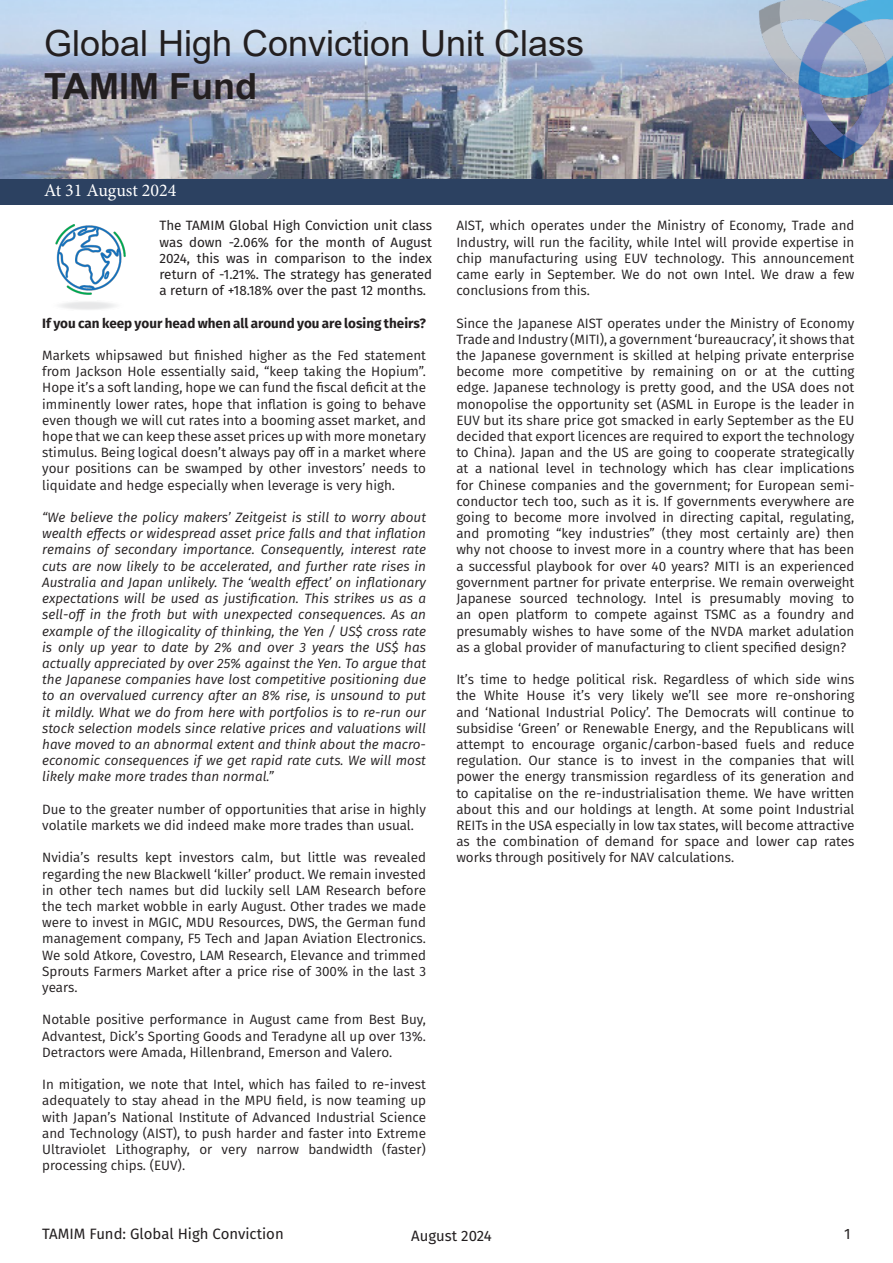
<style>
.page{position:relative;width:893px;height:1263px;background:#fff}
.page>*{position:absolute;margin:0;border:0;box-sizing:border-box;transform-origin:0 0}
.t1{font:36px "Arial";color:#231f20}
.t2{font:700 36px "Arial";color:#231f20}
.t3{font:18px "Minion Pro";color:#fff}
.t4{font:15px "Fira Sans";color:#231f20}
.t5{font:13.5px/16.2px "Fira Sans";color:#231f20;text-align:justify}
.t6{font:italic 13.5px/16.2px "Fira Sans";color:#231f20;text-align:justify}
.t7{font:13.5px/16.2px "Fira Sans";color:#231f20;text-align:justify}
.t8{font:700 13.5px "Fira Sans";color:#231f20}
</style>
<div class="page">
<img style="left:0;top:0;width:727px;height:179px">
<div style="left:0;top:179px;width:893px;height:26px;background:#2c4161"></div>
<img style="left:727px;top:0;width:166px;height:179px">
<img style="left:55px;top:225px;width:71px;height:85px">
<h1 class="t1" style="left:44px;top:19px;width:542px">Global High Conviction Unit Class</h1>
<h1 class="t2" style="left:44px;top:61px;width:215px">TAMIM Fund</h1>
<h2 class="t3" style="left:44px;top:178px;width:134px">At 31 August 2024</h2>
<p class="t7" style="left:159px;top:217px;width:274px">The TAMIM Global High Conviction unit class was down -2.06% for the month of August 2024, this was in comparison to the index return of -1.21%. The strategy has generated a return of +18.18% over the past 12 months.</p>
<p class="t8" style="left:42px;top:312px;width:385px">If you can keep your head when all around you are losing theirs?</p>
<p class="t5" style="left:42px;top:347px;width:385px">Markets whipsawed but finished higher as the Fed statement from Jackson Hole essentially said, “keep taking the Hopium”.<br>Hope it’s a soft landing, hope we can fund the fiscal deficit at the imminently lower rates, hope that inflation is going to behave even though we will cut rates into a booming asset market, and hope that we can keep these asset prices up with more monetary stimulus. Being logical doesn’t always pay off in a market where your positions can be swamped by other investors’ needs to liquidate and hedge especially when leverage is very high.</p>
<p class="t6" style="left:42px;top:509px;width:385px">“We believe the policy makers’ Zeitgeist is still to worry about wealth effects or widespread asset price falls and that inflation remains of secondary importance. Consequently, interest rate cuts are now likely to be accelerated, and further rate rises in Australia and Japan unlikely. The ‘wealth effect’ on inflationary expectations will be used as justification. This strikes us as a sell-off in the froth but with unexpected consequences. As an example of the illogicality of thinking, the Yen / US$ cross rate is only up year to date by 2% and over 3 years the US$ has actually appreciated by over 25% against the Yen. To argue that the Japanese companies have lost competitive positioning due to an overvalued currency after an 8% rise, is unsound to put it mildly. What we do from here with portfolios is to re-run our stock selection models since relative prices and valuations will have moved to an abnormal extent and think about the macro&shy;economic consequences if we get rapid rate cuts. We will most likely make more trades than normal.”</p>
<p class="t5" style="left:42px;top:801px;width:385px">Due to the greater number of opportunities that arise in highly volatile markets we did indeed make more trades than usual.</p>
<p class="t5" style="left:42px;top:849px;width:385px">Nvidia’s results kept investors calm, but little was revealed regarding the new Blackwell ‘killer’ product. We remain invested in other tech names but did luckily sell LAM Research before the tech market wobble in early August. Other trades we made were to invest in MGIC, MDU Resources, DWS, the German fund management company, F5 Tech and Japan Aviation Electronics.<br>We sold Atkore, Covestro, LAM Research, Elevance and trimmed Sprouts Farmers Market after a price rise of 300% in the last 3 years.</p>
<p class="t5" style="left:42px;top:1011px;width:385px">Notable positive performance in August came from Best Buy, Advantest, Dick’s Sporting Goods and Teradyne all up over 13%.<br>Detractors were Amada, Hillenbrand, Emerson and Valero.</p>
<p class="t5" style="left:42px;top:1076px;width:385px">In mitigation, we note that Intel, which has failed to re-invest adequately to stay ahead in the MPU field, is now teaming up with Japan’s National Institute of Advanced Industrial Science and Technology (AIST), to push harder and faster into Extreme Ultraviolet Lithography, or very narrow bandwidth (faster) processing chips. (EUV).</p>
<p class="t5" style="left:456px;top:217px;width:400px">AIST, which operates under the Ministry of Economy, Trade and Industry, will run the facility, while Intel will provide expertise in chip manufacturing using EUV technology. This announcement came early in September. We do not own Intel. We draw a few conclusions from this.</p>
<p class="t5" style="left:456px;top:315px;width:400px">Since the Japanese AIST operates under the Ministry of Economy Trade and Industry (MITI), a government ‘bureaucracy’, it shows that the Japanese government is skilled at helping private enterprise become more competitive by remaining on or at the cutting edge. Japanese technology is pretty good, and the USA does not monopolise the opportunity set (ASML in Europe is the leader in EUV but its share price got smacked in early September as the EU decided that export licences are required to export the technology to China). Japan and the US are going to cooperate strategically at a national level in technology which has clear implications for Chinese companies and the government; for European semi&shy;conductor tech too, such as it is. If governments everywhere are going to become more involved in directing capital, regulating, and promoting “key industries” (they most certainly are) then why not choose to invest more in a country where that has been a successful playbook for over 40 years? MITI is an experienced government partner for private enterprise. We remain overweight Japanese sourced technology. Intel is presumably moving to an open platform to compete against TSMC as a foundry and presumably wishes to have some of the NVDA market adulation as a global provider of manufacturing to client specified design?</p>
<p class="t5" style="left:456px;top:671px;width:400px">It’s time to hedge political risk. Regardless of which side wins the White House it’s very likely we’ll see more re-onshoring and ‘National Industrial Policy’. The Democrats will continue to subsidise ‘Green’ or Renewable Energy, and the Republicans will attempt to encourage organic/carbon-based fuels and reduce regulation. Our stance is to invest in the companies that will power the energy transmission regardless of its generation and to capitalise on the re-industrialisation theme. We have written about this and our holdings at length. At some point Industrial REITs in the USA especially in low tax states, will become attractive as the combination of demand for space and lower cap rates works through positively for NAV calculations.</p>
<p class="t4" style="left:42px;top:1222px;width:243px">TAMIM Fund: Global High Conviction</p>
<p class="t4" style="left:411px;top:1225px;width:82px">August 2024</p>
<p class="t4" style="left:844px;top:1222px;width:8px">1</p>
</div>
